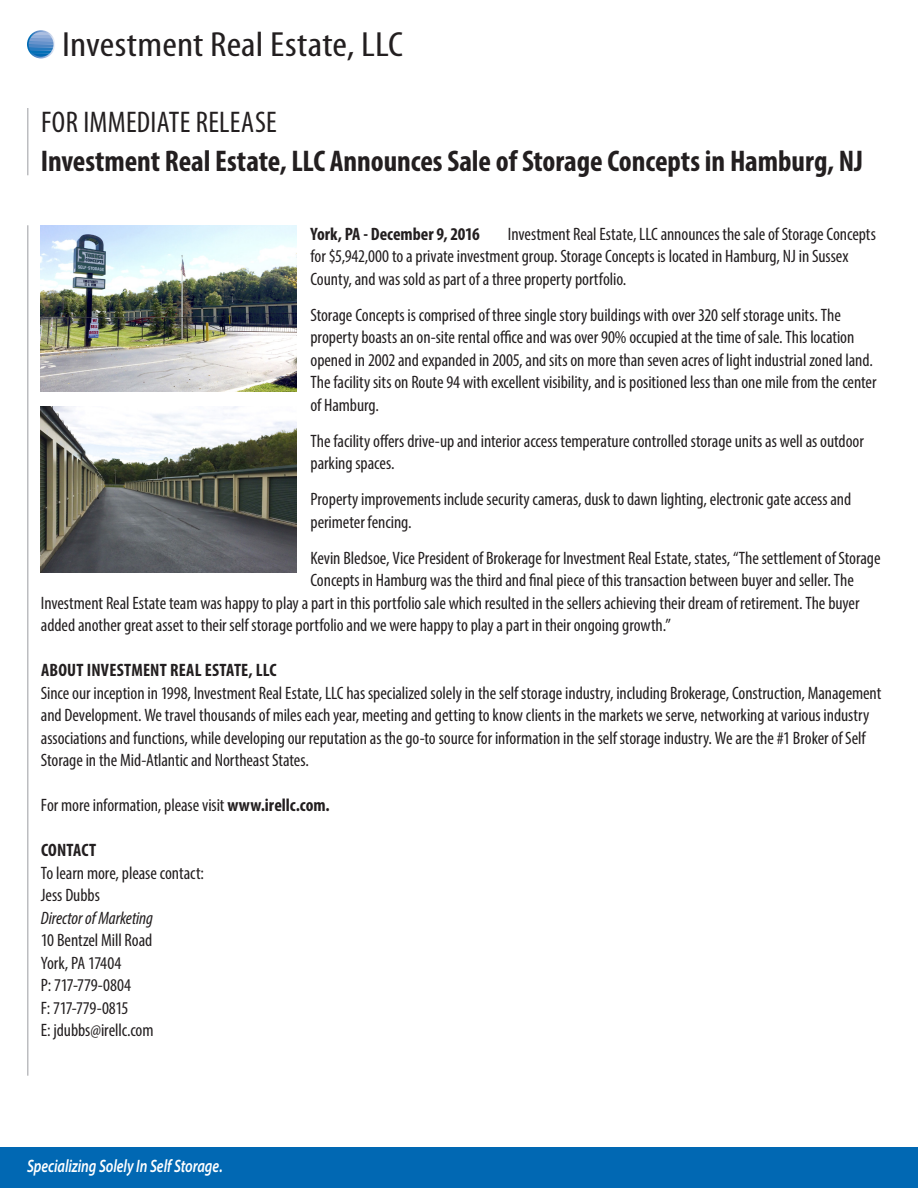
<style>
.page{position:relative;width:918px;height:1188px;background:#fff}
.page>*{position:absolute;margin:0;border:0;box-sizing:border-box;transform-origin:0 0}
.t1{font:condensed 35.1px "Myriad Pro";color:#231f20;scale:1.14 1}
.t2{font:700 condensed 30px "Myriad Pro";letter-spacing:-.005em;color:#231f20}
.t3{font:condensed 30px "Myriad Pro";letter-spacing:.01em;color:#231f20}
.t4{font:condensed 18px/22.5px "Myriad Pro";letter-spacing:-.005em;color:#231f20}
.t5{font:700 condensed 18px "Myriad Pro";letter-spacing:.005em;color:#231f20}
.t6{font:italic 600 18px "Myriad Pro";letter-spacing:-.005em;color:#fff;scale:.78 1}
.t7{font:italic condensed 18px "Myriad Pro";letter-spacing:-.005em;color:#231f20}
.s1{font-weight:700}
</style>
<div class="page">
<hr style="left:27px;top:108px;width:1px;height:67px;background:#bcbdc0">
<hr style="left:27px;top:225px;width:1px;height:851px;background:#bcbdc0">
<div style="left:0;top:1148px;width:918px;height:40px;background:#0168b3"></div>
<svg style="left:27px;top:30px;width:28px;height:28px"></svg>
<svg style="left:29px;top:32px;width:25px;height:25px"></svg>
<img style="left:41px;top:225px;width:256px;height:167px">
<img style="left:41px;top:407px;width:256px;height:166px">
<h1 class="t1" style="left:62px;top:26px;width:301px">Investment Real Estate, LLC</h1>
<h2 class="t3" style="left:41px;top:104px;width:237px">FOR IMMEDIATE RELEASE</h2>
<h2 class="t2" style="left:41px;top:142px;width:824px">Investment Real Estate, LLC Announces Sale of Storage Concepts in Hamburg, NJ</h2>
<p class="t4" style="left:310px;top:223px;width:567px;text-indent:197px">Investment Real Estate, LLC announces the sale of Storage Concepts for $5,942,000 to a private investment group. Storage Concepts is located in Hamburg, NJ in Sussex<br>County, and was sold as part of a three property portfolio.</p>
<p class="t4" style="left:310px;top:304px;width:568px">Storage Concepts is comprised of three single story buildings with over 320 self storage units. The property boasts an on-site rental office and was over 90% occupied at the time of sale. This location opened in 2002 and expanded in 2005, and sits on more than seven acres of light industrial zoned land.<br>The facility sits on Route 94 with excellent visibility, and is positioned less than one mile from the center of Hamburg.</p>
<p class="t4" style="left:310px;top:430px;width:555px">The facility offers drive-up and interior access temperature controlled storage units as well as outdoor parking spaces.</p>
<p class="t4" style="left:310px;top:488px;width:542px">Property improvements include security cameras, dusk to dawn lighting, electronic gate access and perimeter fencing.</p>
<p class="t4" style="left:310px;top:547px;width:572px">Kevin Bledsoe, Vice President of Brokerage for Investment Real Estate, states, “The settlement of Storage</p>
<p class="t4" style="left:310px;top:569px;width:545px">Concepts in Hamburg was the third and final piece of this transaction between buyer and seller. The</p>
<p class="t4" style="left:41px;top:592px;width:820px">Investment Real Estate team was happy to play a part in this portfolio sale which resulted in the sellers achieving their dream of retirement. The buyer</p>
<p class="t4" style="left:41px;top:614px;width:632px">added another great asset to their self storage portfolio and we were happy to play a part in their ongoing growth.”</p>
<p class="t5" style="left:41px;top:659px;width:237px">ABOUT INVESTMENT REAL ESTATE, LLC</p>
<p class="t4" style="left:41px;top:682px;width:842px">Since our inception in 1998, Investment Real Estate, LLC has specialized solely in the self storage industry, including Brokerage, Construction, Management and Development. We travel thousands of miles each year, meeting and getting to know clients in the markets we serve, networking at various industry associations and functions, while developing our reputation as the go-to source for information in the self storage industry. We are the #1 Broker of Self Storage in the Mid-Atlantic and Northeast States.</p>
<p class="t4" style="left:41px;top:794px;width:290px">For more information, please visit <span class="s1">www.irellc.com.</span></p>
<p class="t5" style="left:41px;top:839px;width:57px">CONTACT</p>
<p class="t4" style="left:41px;top:862px;width:165px">To learn more, please contact:<br>Jess Dubbs</p>
<p class="t7" style="left:41px;top:907px;width:114px">Director of Marketing</p>
<p class="t4" style="left:41px;top:929px;width:114px">10 Bentzel Mill Road<br>York, PA 17404<br>P: 717-779-0804<br>F: 717-779-0815<br>E: jdubbs@irellc.com</p>
<p class="t5" style="left:310px;top:223px;width:171px">York, PA - December 9, 2016</p>
<p class="t6" style="left:27px;top:1155px;width:252px">Specializing Solely In Self Storage.</p>
</div>
